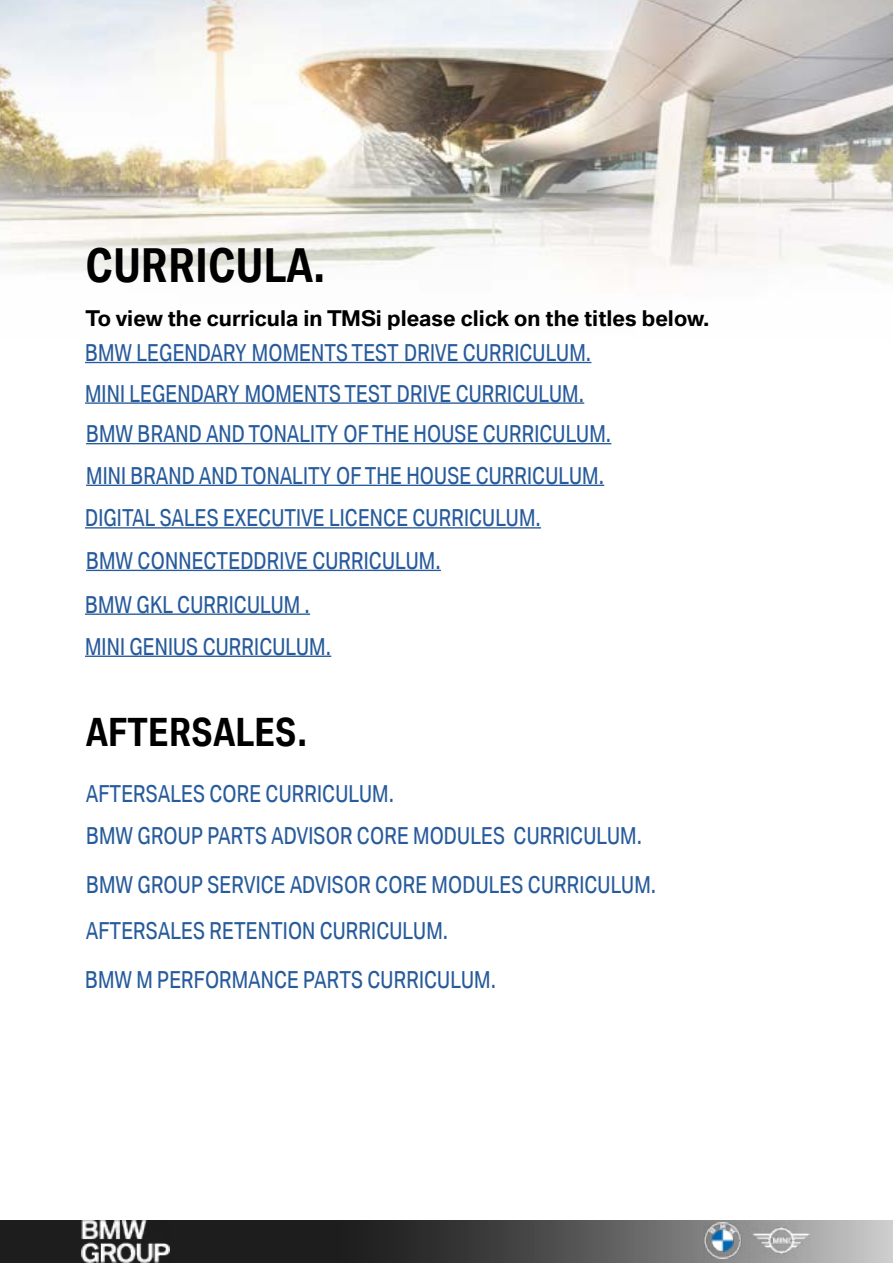
<style>
.page{position:relative;width:893px;height:1263px;background:#fff}
.page>*{position:absolute;margin:0;border:0;box-sizing:border-box;transform-origin:0 0}
.t1{font:700 45px "BMW Group Condensed";color:#000}
.t2{font:700 37.5px "BMW Group Condensed";color:#000}
.t3{font:22.5px/42px "BMW Group Condensed";color:#275b9b}
.t4{font:300 21px "BMW Group";color:#000}
</style>
<div class="page">
<img style="left:0;top:0;width:893px;height:657px">
<svg style="left:0;top:1220px;width:893px;height:43px;background:#484848"></svg>
<img style="left:704px;top:1222px;width:105px;height:36px">
<img style="left:82px;top:1220px;width:87px;height:42px">
<hr style="left:85px;top:362px;width:506px;height:1px;background:#275b9b">
<hr style="left:85px;top:402px;width:499px;height:2px;background:#275b9b">
<hr style="left:86px;top:443px;width:525px;height:1px;background:#275b9b">
<hr style="left:86px;top:485px;width:518px;height:1px;background:#275b9b">
<hr style="left:85px;top:527px;width:456px;height:1px;background:#275b9b">
<hr style="left:86px;top:570px;width:355px;height:1px;background:#275b9b">
<hr style="left:85px;top:613px;width:225px;height:2px;background:#275b9b">
<hr style="left:85px;top:656px;width:246px;height:1px;background:#275b9b">
<h1 class="t1" style="left:86px;top:235px;width:242px">CURRICULA.</h1>
<p class="t4" style="left:86px;top:306px;width:625px">To view the curricula in TMSi please click on the titles below.</p>
<p class="t3" style="left:85px;top:331px;width:528px">BMW LEGENDARY MOMENTS TEST DRIVE CURRICULUM.<br>MINI LEGENDARY MOMENTS TEST DRIVE CURRICULUM.<br>BMW BRAND AND TONALITY OF THE HOUSE CURRICULUM.<br>MINI BRAND AND TONALITY OF THE HOUSE CURRICULUM.<br>DIGITAL SALES EXECUTIVE LICENCE CURRICULUM.<br>BMW CONNECTEDDRIVE CURRICULUM.<br>BMW GKL CURRICULUM .<br>MINI GENIUS CURRICULUM.</p>
<h2 class="t2" style="left:86px;top:708px;width:223px">AFTERSALES.</h2>
<p class="t3" style="left:86px;top:772px;width:310px">AFTERSALES CORE CURRICULUM.</p>
<p class="t3" style="left:86px;top:814px;width:558px">BMW GROUP PARTS ADVISOR CORE MODULES CURRICULUM.</p>
<p class="t3" style="left:86px;top:862px;width:572px">BMW GROUP SERVICE ADVISOR CORE MODULES CURRICULUM.</p>
<p class="t3" style="left:86px;top:909px;width:364px">AFTERSALES RETENTION CURRICULUM.</p>
<p class="t3" style="left:85px;top:958px;width:413px">BMW M PERFORMANCE PARTS CURRICULUM.</p>
</div>
